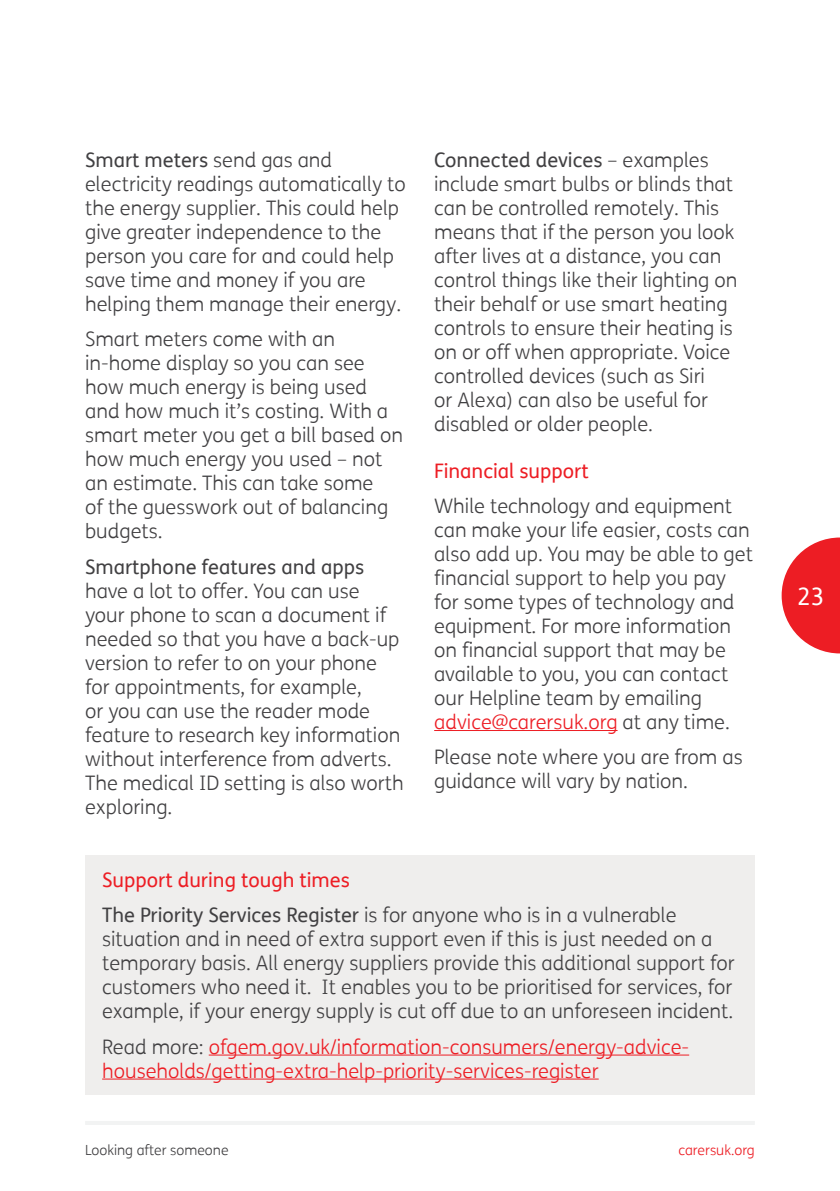
<style>
.page{position:relative;width:840px;height:1191px;background:#fff}
.page>*{position:absolute;margin:0;border:0;box-sizing:border-box;transform-origin:0 0}
.t1{font:24px "FS Me";color:#fff}
.P_Body_Copy{font:300 20px/24px "FS Me";color:#414042}
.P_Body_Copy-2{font:300 20px/24px "FS Me";color:#ed1d24}
.H3_Small_Red_Subhead{font:20px "FS Me";color:#ed1d24}
.t2{font:300 14px "FS Me";color:#414042}
.t3{font:300 14px "FS Me";color:#ed1d24}
.s1{font-weight:400}
.s2{color:#ed1d24}
.s3{color:#414042}
</style>
<div class="page">
<svg style="left:781px;top:537px;width:58px;height:116px"></svg>
<hr style="left:85px;top:1121px;width:669px;height:4px;background:#f2f3f3">
<hr style="left:434px;top:730px;width:183px;height:1px;background:#ed1d24">
<div style="left:85px;top:854px;width:669px;height:240px;background:#efeeed"></div>
<hr style="left:209px;top:1054px;width:479px;height:1px;background:#ed1d24">
<hr style="left:102px;top:1078px;width:496px;height:1px;background:#ed1d24">
<p class="P_Body_Copy" style="left:85px;top:147px;width:322px"><span class="s1">Smart meters</span> send gas and electricity readings automatically to the energy supplier. This could help give greater independence to the person you care for and could help save time and money if you are helping them manage their energy.</p>
<p class="P_Body_Copy" style="left:85px;top:327px;width:319px">Smart meters come with an in-home display so you can see how much energy is being used and how much it’s costing. With a smart meter you get a bill based on how much energy you used – not an estimate. This can take some<br>of the guesswork out of balancing budgets.</p>
<p class="P_Body_Copy" style="left:85px;top:554px;width:320px"><span class="s1">Smartphone features and apps </span>have a lot to offer. You can use your phone to scan a document if needed so that you have a back-up version to refer to on your phone for appointments, for example,<br>or you can use the reader mode feature to research key information without interference from adverts.<br>The medical ID setting is also worth exploring.</p>
<p class="P_Body_Copy" style="left:434px;top:147px;width:304px"><span class="s1">Connected devices</span> – examples include smart bulbs or blinds that can be controlled remotely. This means that if the person you look after lives at a distance, you can control things like their lighting on their behalf or use smart heating controls to ensure their heating is on or off when appropriate. Voice controlled devices (such as Siri<br>or Alexa) can also be useful for disabled or older people.</p>
<h2 class="H3_Small_Red_Subhead" style="left:434px;top:457px;width:156px">Financial support</h2>
<p class="P_Body_Copy" style="left:434px;top:493px;width:320px">While technology and equipment can make your life easier, costs can also add up. You may be able to get financial support to help you pay for some types of technology and equipment. For more information on financial support that may be available to you, you can contact our Helpline team by emailing <span class="s2">advice@carersuk.org</span> at any time.</p>
<p class="P_Body_Copy" style="left:434px;top:745px;width:310px">Please note where you are from as guidance will vary by nation.</p>
<h2 class="H3_Small_Red_Subhead" style="left:102px;top:866px;width:249px">Support during tough times</h2>
<p class="P_Body_Copy" style="left:102px;top:902px;width:633px"><span class="s1">The Priority Services Register</span> is for anyone who is in a vulnerable situation and in need of extra support even if this is just needed on a temporary basis. All energy suppliers provide this additional support for customers who need it. It enables you to be prioritised for services, for example, if your energy supply is cut off due to an unforeseen incident.</p>
<p class="P_Body_Copy-2" style="left:102px;top:1034px;width:588px"><span class="s3">Read more:</span> ofgem.gov.uk/information-consumers/energy-advice&shy;households/getting-extra-help-priority-services-register</p>
<p class="t2" style="left:85px;top:1141px;width:145px">Looking after someone</p>
<p class="t3" style="left:678px;top:1141px;width:78px">carersuk.org</p>
<p class="t1" style="left:796px;top:579px;width:29px">23</p>
</div>
